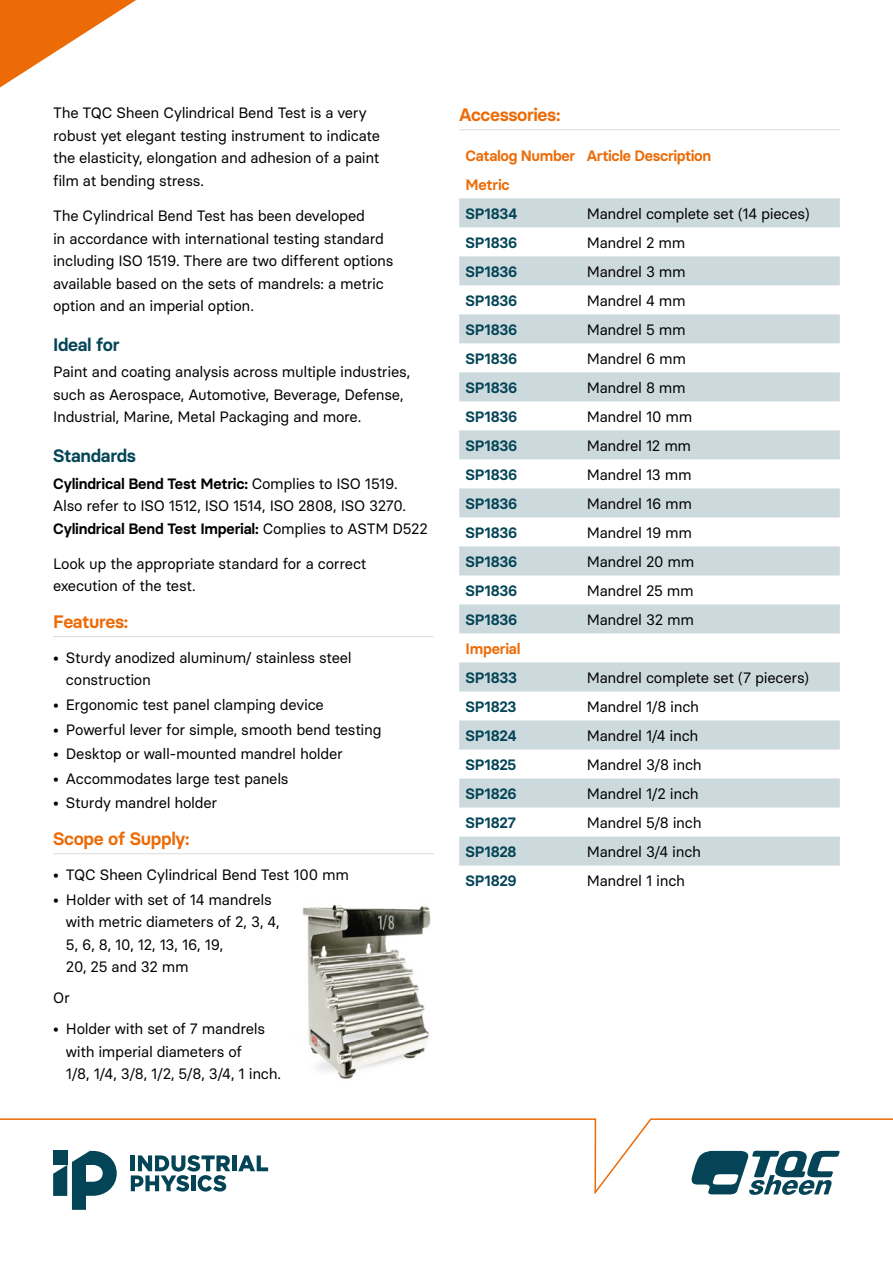
<style>
.page{position:relative;width:893px;height:1263px;background:#fff}
.page>*{position:absolute;margin:0;border:0;box-sizing:border-box;transform-origin:0 0}
.t1{font:600 18px "Basier Circle";letter-spacing:-.025em;color:#ec6b06}
.t2{font:600 18px "Basier Circle";letter-spacing:-.02em;color:#034456}
.t3{font:15px/22.5px "Basier Circle";letter-spacing:-.02em;color:#000}
.t4{font:600 15px "Basier Circle";letter-spacing:-.015em;color:#034456}
.t5{font:600 15px/29px "Basier Circle";letter-spacing:-.02em;color:#ec6b06}
.s1{font-weight:600}
</style>
<div class="page">
<img style="left:302px;top:905px;width:129px;height:174px">
<hr style="left:53px;top:636px;width:381px;height:1px;background:#dfdfdc">
<hr style="left:53px;top:853px;width:381px;height:1px;background:#dfdfdc">
<svg style="left:459px;top:198px;width:381px;height:667px"></svg>
<hr style="left:459px;top:129px;width:381px;height:1px;background:#dfdfdc">
<svg style="left:71px;top:1197px;width:15px;height:13px"></svg>
<svg style="left:0;top:0;width:136px;height:88px"></svg>
<svg style="left:0;top:1118px;width:893px;height:79px"></svg>
<svg style="left:690px;top:1151px;width:150px;height:44px"></svg>
<p class="t3" style="left:53px;top:102px;width:328px">The TQC Sheen Cylindrical Bend Test is a very robust yet elegant testing instrument to indicate the elasticity, elongation and adhesion of a paint film at bending stress.</p>
<p class="t3" style="left:53px;top:204px;width:342px">The Cylindrical Bend Test has been developed<br>in accordance with international testing standard including ISO 1519. There are two different options available based on the sets of mandrels: a metric option and an imperial option.</p>
<p class="t2" style="left:53px;top:333px;width:68px">Ideal for</p>
<p class="t3" style="left:53px;top:361px;width:359px">Paint and coating analysis across multiple industries, such as Aerospace, Automotive, Beverage, Defense,<br>Industrial, Marine, Metal Packaging and more.</p>
<p class="t2" style="left:53px;top:444px;width:85px">Standards</p>
<p class="t3" style="left:53px;top:472px;width:376px"><span class="s1">Cylindrical Bend Test Metric:</span> Complies to ISO 1519.<br>Also refer to ISO 1512, ISO 1514, ISO 2808, ISO 3270.<br><span class="s1">Cylindrical Bend Test Imperial:</span> Complies to ASTM D522</p>
<p class="t3" style="left:53px;top:552px;width:315px">Look up the appropriate standard for a correct execution of the test.</p>
<p class="t1" style="left:53px;top:610px;width:77px">Features:</p>
<p class="t3" style="left:66px;top:646px;width:287px;text-indent:-13px">• Sturdy anodized aluminum/ stainless steel construction</p>
<p class="t3" style="left:53px;top:693px;width:272px">• Ergonomic test panel clamping device</p>
<p class="t3" style="left:53px;top:718px;width:330px">• Powerful lever for simple, smooth bend testing</p>
<p class="t3" style="left:53px;top:742px;width:291px">• Desktop or wall-mounted mandrel holder</p>
<p class="t3" style="left:53px;top:767px;width:237px">• Accommodates large test panels</p>
<p class="t3" style="left:53px;top:792px;width:166px">• Sturdy mandrel holder</p>
<p class="t1" style="left:53px;top:827px;width:138px">Scope of Supply:</p>
<p class="t3" style="left:53px;top:863px;width:297px">• TQC Sheen Cylindrical Bend Test 100 mm</p>
<p class="t3" style="left:66px;top:888px;width:215px;text-indent:-13px">• Holder with set of 14 mandrels with metric diameters of 2, 3, 4,<br>5, 6, 8, 10, 12, 13, 16, 19,<br>20, 25 and 32 mm</p>
<p class="t3" style="left:53px;top:986px;width:18px">Or</p>
<p class="t3" style="left:66px;top:1017px;width:217px;text-indent:-13px">• Holder with set of 7 mandrels with imperial diameters of<br>1/8, 1/4, 3/8, 1/2, 5/8, 3/4, 1 inch.</p>
<p class="t1" style="left:459px;top:103px;width:103px">Accessories:</p>
<p class="t5" style="left:466px;top:141px;width:247px">Catalog Number Article Description<br>Metric</p>
<p class="t4" style="left:466px;top:204px;width:53px">SP1834</p>
<p class="t3" style="left:587px;top:202px;width:224px">Mandrel complete set (14 pieces)</p>
<p class="t4" style="left:466px;top:233px;width:53px">SP1836</p>
<p class="t3" style="left:587px;top:231px;width:100px">Mandrel 2 mm</p>
<p class="t4" style="left:466px;top:262px;width:53px">SP1836</p>
<p class="t3" style="left:587px;top:260px;width:100px">Mandrel 3 mm</p>
<p class="t4" style="left:466px;top:291px;width:53px">SP1836</p>
<p class="t3" style="left:587px;top:289px;width:100px">Mandrel 4 mm</p>
<p class="t4" style="left:466px;top:320px;width:53px">SP1836</p>
<p class="t3" style="left:587px;top:318px;width:100px">Mandrel 5 mm</p>
<p class="t4" style="left:466px;top:349px;width:53px">SP1836</p>
<p class="t3" style="left:587px;top:347px;width:101px">Mandrel 6 mm</p>
<p class="t4" style="left:466px;top:378px;width:53px">SP1836</p>
<p class="t3" style="left:587px;top:376px;width:100px">Mandrel 8 mm</p>
<p class="t4" style="left:466px;top:407px;width:53px">SP1836</p>
<p class="t3" style="left:587px;top:405px;width:107px">Mandrel 10 mm</p>
<p class="t4" style="left:466px;top:436px;width:53px">SP1836</p>
<p class="t3" style="left:587px;top:434px;width:106px">Mandrel 12 mm</p>
<p class="t4" style="left:466px;top:465px;width:53px">SP1836</p>
<p class="t3" style="left:587px;top:463px;width:106px">Mandrel 13 mm</p>
<p class="t4" style="left:466px;top:494px;width:53px">SP1836</p>
<p class="t3" style="left:587px;top:492px;width:107px">Mandrel 16 mm</p>
<p class="t4" style="left:466px;top:523px;width:53px">SP1836</p>
<p class="t3" style="left:587px;top:521px;width:107px">Mandrel 19 mm</p>
<p class="t4" style="left:466px;top:552px;width:53px">SP1836</p>
<p class="t3" style="left:587px;top:550px;width:109px">Mandrel 20 mm</p>
<p class="t4" style="left:466px;top:581px;width:53px">SP1836</p>
<p class="t3" style="left:587px;top:579px;width:108px">Mandrel 25 mm</p>
<p class="t4" style="left:466px;top:610px;width:53px">SP1836</p>
<p class="t3" style="left:587px;top:608px;width:109px">Mandrel 32 mm</p>
<p class="t5" style="left:466px;top:634px;width:56px">Imperial</p>
<p class="t4" style="left:466px;top:668px;width:53px">SP1833</p>
<p class="t3" style="left:587px;top:666px;width:224px">Mandrel complete set (7 piecers)</p>
<p class="t4" style="left:466px;top:697px;width:53px">SP1823</p>
<p class="t3" style="left:587px;top:695px;width:114px">Mandrel 1/8 inch</p>
<p class="t4" style="left:466px;top:726px;width:52px">SP1824</p>
<p class="t3" style="left:587px;top:724px;width:113px">Mandrel 1/4 inch</p>
<p class="t4" style="left:466px;top:755px;width:52px">SP1825</p>
<p class="t3" style="left:587px;top:753px;width:116px">Mandrel 3/8 inch</p>
<p class="t4" style="left:466px;top:784px;width:53px">SP1826</p>
<p class="t3" style="left:587px;top:782px;width:114px">Mandrel 1/2 inch</p>
<p class="t4" style="left:466px;top:813px;width:52px">SP1827</p>
<p class="t3" style="left:587px;top:811px;width:116px">Mandrel 5/8 inch</p>
<p class="t4" style="left:466px;top:842px;width:53px">SP1828</p>
<p class="t3" style="left:587px;top:840px;width:116px">Mandrel 3/4 inch</p>
<p class="t4" style="left:466px;top:871px;width:53px">SP1829</p>
<p class="t3" style="left:587px;top:869px;width:100px">Mandrel 1 inch</p>
</div>
